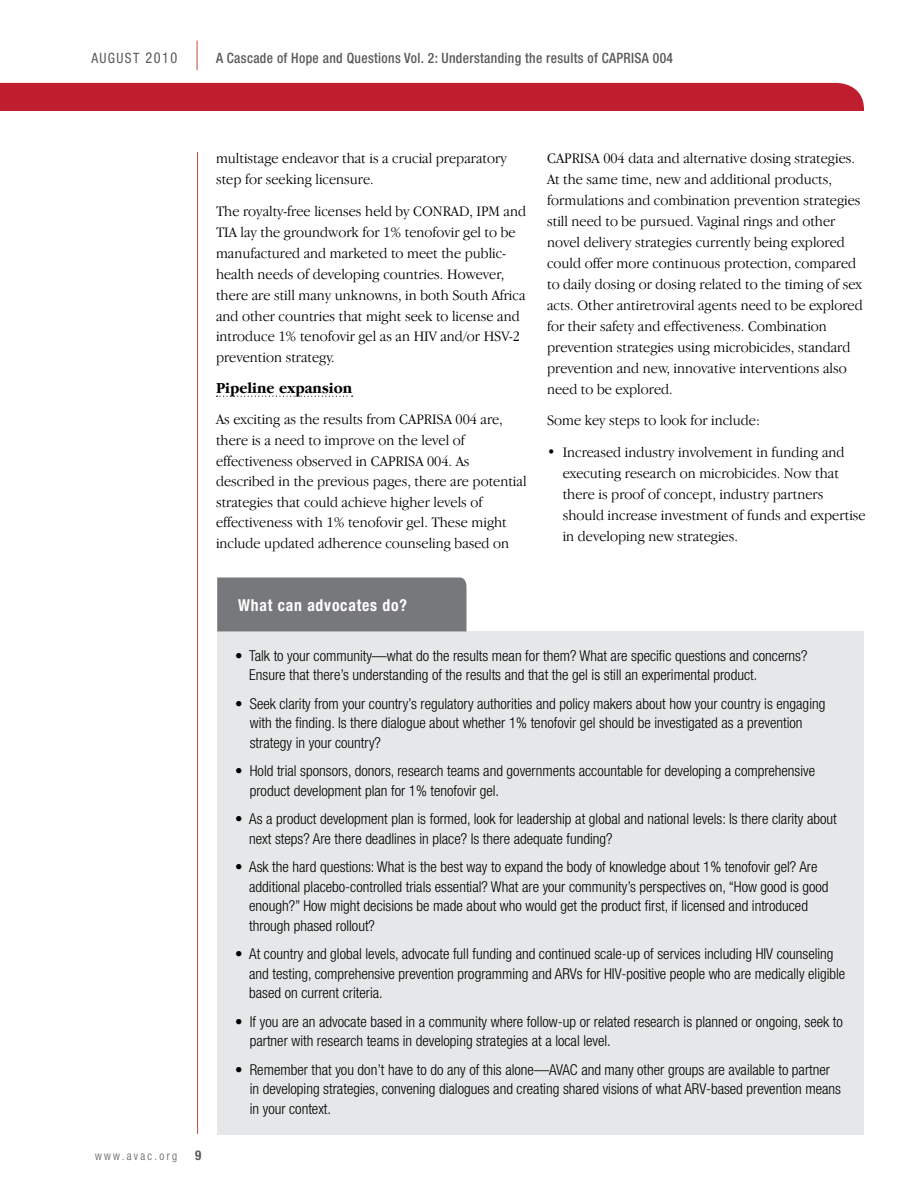
<style>
.page{position:relative;width:918px;height:1188px;background:#fff}
.page>*{position:absolute;margin:0;border:0;box-sizing:border-box;transform-origin:0 0}
.t1{font:700 condensed 16.5px "Helvetica Neue";letter-spacing:.05em;color:#fff;scale:.95 1}
.t2{font:700 15.75px "Garamond IT Cby BT";color:#000;scale:.95 1}
.t3{font:300 condensed 15px/19.5px "Helvetica Neue";color:#000}
.t4{font:300 15px/21px "Garamond IT Cby BT";color:#000;scale:.95 1}
.t5{font:500 condensed 14.25px "Helvetica Neue";letter-spacing:.025em;color:#58595b;scale:.95 1}
.t6{font:condensed 14.25px "Helvetica Neue";letter-spacing:.1em;color:#58595b;scale:.95 1}
.t7{font:700 condensed 13.5px "Helvetica Neue";color:#58595b;scale:.95 1}
.t8{font:300 condensed 12px "Helvetica Neue";letter-spacing:.2em;color:#58595b;scale:.95 1}
.s1{font-size:15px}
</style>
<div class="page">
<hr style="left:197px;top:152px;width:1px;height:982px;background:#c64740">
<div style="left:0;top:83px;width:864px;height:28px;background:#be1e2d"></div>
<hr style="left:197px;top:40px;width:1px;height:30px;background:#c64740">
<svg style="left:217px;top:396px;width:136px;height:1px"></svg>
<div style="left:217px;top:631px;width:647px;height:503px;background:#e6e7e8"></div>
<div style="left:217px;top:578px;width:250px;height:53px;background:#77787b"></div>
<p class="t6" style="left:91px;top:50px;width:92px">AUGUST <span class="s1">2010</span></p>
<p class="t5" style="left:216px;top:50px;width:483px">A Cascade of Hope and Questions Vol. 2: Understanding the results of CAPRISA 004</p>
<p class="t4" style="left:216px;top:148px;width:308px">multistage endeavor that is a crucial preparatory step for seeking licensure.</p>
<p class="t4" style="left:216px;top:200px;width:328px">The royalty-free licenses held by CONRAD, IPM and TIA lay the groundwork for 1% tenofovir gel to be manufactured and marketed to meet the public&shy;health needs of developing countries. However, there are still many unknowns, in both South Africa and other countries that might seek to license and introduce 1% tenofovir gel as an HIV and/or HSV-2 prevention strategy.</p>
<p class="t2" style="left:216px;top:379px;width:145px">Pipeline expansion</p>
<p class="t4" style="left:216px;top:409px;width:328px">As exciting as the results from CAPRISA 004 are, there is a need to improve on the level of effectiveness observed in CAPRISA 004. As described in the previous pages, there are potential strategies that could achieve higher levels of effectiveness with 1% tenofovir gel. These might include updated adherence counseling based on</p>
<p class="t1" style="left:238px;top:595px;width:179px">What can advocates do?</p>
<p class="t4" style="left:547px;top:148px;width:334px">CAPRISA 004 data and alternative dosing strategies.<br>At the same time, new and additional products, formulations and combination prevention strategies still need to be pursued. Vaginal rings and other novel delivery strategies currently being explored could offer more continuous protection, compared to daily dosing or dosing related to the timing of sex acts. Other antiretroviral agents need to be explored for their safety and effectiveness. Combination prevention strategies using microbicides, standard prevention and new, innovative interventions also need to be explored.</p>
<p class="t4" style="left:547px;top:410px;width:225px">Some key steps to look for include:</p>
<p class="t4" style="left:563px;top:441px;width:321px;text-indent:-16px">• Increased industry involvement in funding and executing research on microbicides. Now that there is proof of concept, industry partners should increase investment of funds and expertise in developing new strategies.</p>
<p class="t8" style="left:95px;top:1149px;width:88px">www.avac.org</p>
<p class="t7" style="left:195px;top:1147px;width:8px">9</p>
<p class="t3" style="left:249px;top:646px;width:560px;text-indent:-14px">• Talk to your community—what do the results mean for them? What are specific questions and concerns?<br>Ensure that there’s understanding of the results and that the gel is still an experimental product.</p>
<p class="t3" style="left:250px;top:694px;width:577px;text-indent:-15px">• Seek clarity from your country’s regulatory authorities and policy makers about how your country is engaging with the finding. Is there dialogue about whether 1% tenofovir gel should be investigated as a prevention strategy in your country?</p>
<p class="t3" style="left:250px;top:761px;width:567px;text-indent:-15px">• Hold trial sponsors, donors, research teams and governments accountable for developing a comprehensive product development plan for 1% tenofovir gel.</p>
<p class="t3" style="left:249px;top:809px;width:589px;text-indent:-14px">• As a product development plan is formed, look for leadership at global and national levels: Is there clarity about next steps? Are there deadlines in place? Is there adequate funding?</p>
<p class="t3" style="left:249px;top:857px;width:581px;text-indent:-14px">• Ask the hard questions: What is the best way to expand the body of knowledge about 1% tenofovir gel? Are additional placebo-controlled trials essential? What are your community’s perspectives on, “How good is good enough?” How might decisions be made about who would get the product first, if licensed and introduced through phased rollout?</p>
<p class="t3" style="left:249px;top:944px;width:598px;text-indent:-14px">• At country and global levels, advocate full funding and continued scale-up of services including HIV counseling and testing, comprehensive prevention programming and ARVs for HIV-positive people who are medically eligible based on current criteria.</p>
<p class="t3" style="left:250px;top:1012px;width:595px;text-indent:-15px">• If you are an advocate based in a community where follow-up or related research is planned or ongoing, seek to partner with research teams in developing strategies at a local level.</p>
<p class="t3" style="left:250px;top:1060px;width:593px;text-indent:-15px">• Remember that you don’t have to do any of this alone—AVAC and many other groups are available to partner in developing strategies, convening dialogues and creating shared visions of what ARV-based prevention means in your context.</p>
</div>
